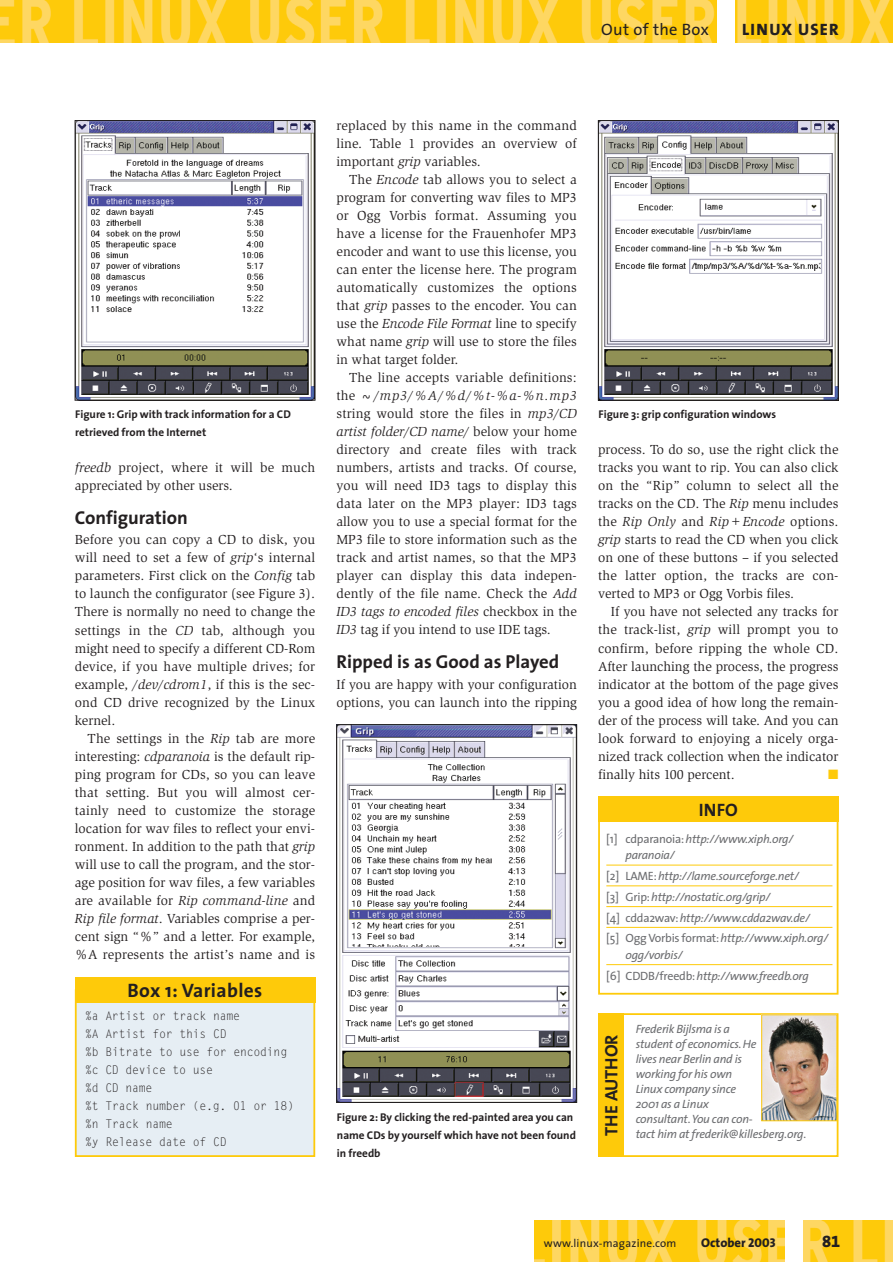
<style>
.page{position:relative;width:893px;height:1262px;background:#fff}
.page>*{position:absolute;margin:0;border:0;box-sizing:border-box;transform-origin:0 0}
.t1{font:700 19.5px "The Sans";letter-spacing:.02em;color:#231f20}
.t2{font:700 18.75px "The Sans";color:#231f20}
.t3{font:18px "The Sans Bold Caps";color:#231f20}
.t4{font:16.5px "The Sans";letter-spacing:.02em;color:#231f20}
.t5{font:16.5px "The Sans Extra Bold Caps";letter-spacing:.07em;color:#231f20}
.t6{font:16.5px "The Sans Extra Bold Expert";color:#231f20}
.t7{font:13.5px/18px "Slimbach";color:#231f20;text-align:justify}
.t8{font:13.5px "Zapf Dingbats";color:#feca0a}
.t9{font:800 12.75px "The Sans";color:#231f20}
.t10{font:italic 12px/15px "The Sans";letter-spacing:-.02em;color:#6c6d70}
.t11{font:12px/18px "Gothic Looser";letter-spacing:-.02em;color:#231f20;scale:.96 1}
.t12{font:700 11.25px/18px "The Sans";color:#231f20}
.t13{font:11.25px "The Sans";letter-spacing:.02em;color:#231f20}
.s1{font-style:italic}
.s2{font-style:normal}
.s3{font-family:"The Sans Extra Bold Caps";font-weight:400}
</style>
<div class="page">
<img style="left:534px;top:1220px;width:358px;height:41px">
<div style="left:785px;top:1220px;width:17px;height:41px;background:#fff"></div>
<hr style="left:606px;top:864px;width:226px;height:1px;background:#feca0a">
<hr style="left:606px;top:885px;width:226px;height:1px;background:#feca0a">
<hr style="left:606px;top:906px;width:226px;height:1px;background:#feca0a">
<hr style="left:606px;top:927px;width:226px;height:1px;background:#feca0a">
<hr style="left:606px;top:964px;width:226px;height:1px;background:#feca0a">
<div style="left:598px;top:808px;width:240px;height:186px;border:2px solid #feca0a"></div>
<div style="left:598px;top:796px;width:240px;height:26px;background:#feca0a"></div>
<div style="left:619px;top:1013px;width:219px;height:144px;border:2px solid #feca0a"></div>
<img style="left:763px;top:1016px;width:72px;height:103px">
<div style="left:761px;top:1014px;width:76px;height:107px;border:1px solid #feca0a"></div>
<div style="left:598px;top:1013px;width:25px;height:144px;background:#feca0a"></div>
<img style="left:0;top:0;width:892px;height:43px">
<div style="left:717px;top:0;width:17px;height:43px;background:#fff"></div>
<div style="left:76px;top:990px;width:238px;height:166px;background:#e6eef4"></div>
<div style="left:75px;top:989px;width:240px;height:168px;border:2px solid #feca0a"></div>
<div style="left:75px;top:977px;width:240px;height:25px;background:#feca0a"></div>
<img style="left:77px;top:122px;width:236px;height:276px">
<div style="left:75px;top:120px;width:240px;height:280px;border:1px solid #231f20"></div>
<img style="left:338px;top:726px;width:237px;height:374px">
<div style="left:336px;top:724px;width:241px;height:378px;border:1px solid #231f20"></div>
<img style="left:600px;top:122px;width:236px;height:276px">
<div style="left:598px;top:120px;width:240px;height:280px;border:1px solid #231f20"></div>
<p class="t4" style="left:601px;top:23px;width:109px">Out of the Box</p>
<p class="t5" style="left:742px;top:20px;width:98px">LINUX USER</p>
<p class="t12" style="left:75px;top:407px;width:217px">Figure 1: Grip with track information for a CD retrieved from the Internet</p>
<p class="t7" style="left:75px;top:460px;width:242px"><span class="s1">freedb</span> project, where it will be much appreciated by other users.</p>
<h2 class="t2" style="left:75px;top:511px;width:115px">Configuration</h2>
<p class="t7" style="left:75px;top:532px;width:242px">Before you can copy a CD to disk, you will need to set a few of <span class="s1">grip</span>‘s internal parameters. First click on the <span class="s1">Config</span> tab to launch the configurator (see Figure 3).<br>There is normally no need to change the settings in the <span class="s1">CD</span> tab, although you might need to specify a different CD-Rom device, if you have multiple drives; for example, <span class="s1">/dev/cdrom1</span>, if this is the sec&shy;ond CD drive recognized by the Linux kernel.</p>
<p class="t7" style="left:75px;top:730px;width:242px;text-indent:13px">The settings in the <span class="s1">Rip</span> tab are more interesting: <span class="s1">cdparanoia</span> is the default rip&shy;ping program for CDs, so you can leave that setting. But you will almost cer&shy;tainly need to customize the storage location for wav files to reflect your envi&shy;ronment. In addition to the path that <span class="s1">grip </span>will use to call the program, and the stor&shy;age position for wav files, a few variables are available for <span class="s1">Rip command-line</span> and <span class="s1">Rip file format</span>. Variables comprise a per&shy;cent sign “%” and a letter. For example, %A represents the artist’s name and is</p>
<h1 class="t1" style="left:128px;top:983px;width:136px">Box 1: Variables</h1>
<p class="t11" style="left:85px;top:1007px;width:219px">%a Artist or track name<br>%A Artist for this CD<br>%b Bitrate to use for encoding %c CD device to use<br>%d CD name<br>%t Track number (e.g. 01 or 18) %n Track name<br>%y Release date of CD</p>
<p class="t7" style="left:336px;top:118px;width:242px">replaced by this name in the command line. Table 1 provides an overview of important <span class="s1">grip</span> variables.</p>
<p class="t7" style="left:336px;top:172px;width:242px;text-indent:13px">The <span class="s1">Encode</span> tab allows you to select a program for converting wav files to MP3 or Ogg Vorbis format. Assuming you have a license for the Frauenhofer MP3 encoder and want to use this license, you can enter the license here. The program automatically customizes the options that <span class="s1">grip</span> passes to the encoder. You can use the <span class="s1">Encode File Format</span> line to specify what name <span class="s1">grip</span> will use to store the files in what target folder.</p>
<p class="t7" style="left:336px;top:370px;width:242px;text-indent:13px">The line accepts variable definitions: the <span class="s1">~/mp3/%A/%d/%t-%a-%n.mp3 </span>string would store the files in <span class="s1">mp3/CD artist folder/CD name/</span> below your home directory and create files with track numbers, artists and tracks. Of course, you will need ID3 tags to display this data later on the MP3 player: ID3 tags allow you to use a special format for the MP3 file to store information such as the track and artist names, so that the MP3 player can display this data indepen&shy;dently of the file name. Check the <span class="s1">Add ID3 tags to encoded files</span> checkbox in the <span class="s1">ID3</span> tag if you intend to use IDE tags.</p>
<h2 class="t2" style="left:336px;top:655px;width:224px">Ripped is as Good as Played</h2>
<p class="t7" style="left:336px;top:676px;width:242px">If you are happy with your configuration options, you can launch into the ripping</p>
<p class="t12" style="left:337px;top:1109px;width:240px">Figure 2: By clicking the red-painted area you can name CDs by yourself which have not been found in freedb</p>
<p class="t12" style="left:598px;top:407px;width:179px">Figure 3: grip configuration windows</p>
<p class="t7" style="left:598px;top:442px;width:242px">process. To do so, use the right click the tracks you want to rip. You can also click on the “Rip” column to select all the tracks on the CD. The <span class="s1">Rip</span> menu includes the <span class="s1">Rip Only</span> and <span class="s1">Rip+Encode</span> options. <span class="s1">grip</span> starts to read the CD when you click on one of these buttons – if you selected the latter option, the tracks are con&shy;verted to MP3 or Ogg Vorbis files.</p>
<p class="t7" style="left:598px;top:604px;width:242px;text-indent:13px">If you have not selected any tracks for the track-list, <span class="s1">grip</span> will prompt you to confirm, before ripping the whole CD.<br>After launching the process, the progress indicator at the bottom of the page gives you a good idea of how long the remain&shy;der of the process will take. And you can look forward to enjoying a nicely orga&shy;nized track collection when the indicator finally hits 100 percent.</p>
<p class="t8" style="left:828px;top:767px;width:12px">■</p>
<h3 class="t3" style="left:698px;top:799px;width:41px">INFO</h3>
<p class="t10" style="left:625px;top:831px;width:169px;line-height:16.5px;text-indent:-19px"><span class="s2">[1] cdparanoia:</span>http://www.xiph.org/ paranoia/</p>
<p class="t10" style="left:606px;top:866px;width:223px;line-height:20.7px"><span class="s2">[2] LAME:</span>http://lame.sourceforge.net/<br><span class="s2">[3] Grip:</span>http://nostatic.org/grip/<br><span class="s2">[4] cdda2wav:</span>http://www.cdda2wav.de/<br><span class="s2">[5] Ogg Vorbis format:</span>http://www.xiph.org/</p>
<p class="t10" style="left:606px;top:945px;width:204px;line-height:20.7px;text-indent:19px">ogg/vorbis/<br><span class="s2">[6] CDDB/freedb:</span>http://www.freedb.org</p>
<h3 class="t3" style="left:601px;top:1135px;width:103px;rotate:-90deg">THE AUTHOR</h3>
<p class="t10" style="left:635px;top:1022px;width:122px">Frederik Bijlsma is a student of economics. He lives near Berlin and is working for his own<br>Linux company since<br>2001 as a Linux consultant.You can con-</p>
<p class="t10" style="left:635px;top:1127px;width:172px">tact him at frederik@killesberg.org.</p>
<p class="t13" style="left:543px;top:1238px;width:134px">www.linux-magazine.com</p>
<p class="t9" style="left:701px;top:1237px;width:76px">October <span class="s3">2003</span></p>
<p class="t6" style="left:822px;top:1231px;width:20px">81</p>
</div>
